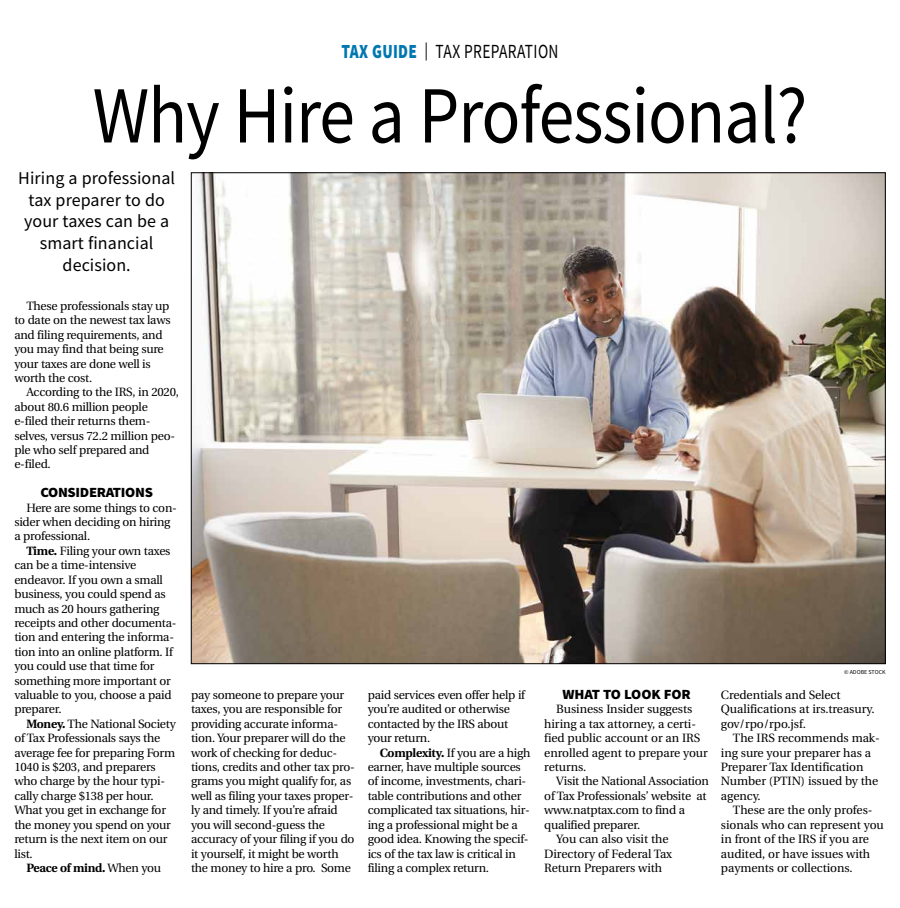
<style>
.page{position:relative;width:900px;height:908px;background:#fff}
.page>*{position:absolute;margin:0;border:0;box-sizing:border-box;transform-origin:0 0}
.t1{font:81px "Source Sans Pro";letter-spacing:-.015em;color:#000;scale:.89 1}
.t2{font:20px "Source Sans Pro";letter-spacing:.025em;color:#000;scale:.77 1}
.t3{font:18px/21.6px "Source Sans Pro";letter-spacing:.005em;color:#000;text-align:center}
.t4{font:900 14px "Source Sans Pro";letter-spacing:-.02em;color:#000;scale:1.05 1}
.t5{font:12px/14.4px "Utopia";letter-spacing:-.02em;color:#000}
.t6{font:700 12px "Utopia";letter-spacing:-.02em;color:#000}
.t7{font:6px "Source Sans Pro";color:#000}
.s1{font-weight:900;color:#0077b1}
.s2{font-size:18px}
.s3{font-weight:700}
.s4{font-weight:400}
</style>
<div class="page">
<img style="left:193px;top:174px;width:691px;height:487px">
<h2 class="t2" style="left:341px;top:39px;width:284px"><span class="s1">TAX GUIDE</span> <span class="s2">|</span> TAX PREPARATION</h2>
<h1 class="t1" style="left:93px;top:64px;width:805px">Why Hire a Professional?</h1>
<h3 class="t3" style="left:18px;top:167px;width:158px">Hiring a professional tax preparer to do your taxes can be a smart financial decision.</h3>
<p class="t5" style="left:14px;top:299px;width:158px;text-indent:12px">These professionals stay up to date on the newest tax laws and filing requirements, and you may find that being sure your taxes are done well is worth the cost.</p>
<p class="t5" style="left:14px;top:385px;width:166px;text-indent:12px">According to the IRS, in 2020, about 80.6 million people e-filed their returns them&shy;selves, versus 72.2 million peo&shy;ple who self prepared and e-filed.</p>
<p class="t4" style="left:40px;top:482px;width:109px">CONSIDERATIONS</p>
<p class="t5" style="left:14px;top:500px;width:164px;text-indent:12px">Here are some things to con&shy;sider when deciding on hiring a professional.</p>
<p class="t5" style="left:14px;top:543px;width:164px;text-indent:12px"><span class="s3">Time.</span> Filing your own taxes can be a time-intensive endeavor. If you own a small business, you could spend as much as 20 hours gathering receipts and other documenta&shy;tion and entering the informa&shy;tion into an online platform. If you could use that time for something more important or valuable to you, choose a paid preparer.</p>
<p class="t5" style="left:14px;top:716px;width:163px;text-indent:12px"><span class="s3">Money.</span> The National Society of Tax Professionals says the average fee for preparing Form<br>1040 is $203, and preparers who charge by the hour typi&shy;cally charge $138 per hour.<br>What you get in exchange for the money you spend on your return is the next item on our list.</p>
<p class="t6" style="left:26px;top:860px;width:136px">Peace of mind. <span class="s4">When you</span></p>
<p class="t5" style="left:191px;top:687px;width:165px">pay someone to prepare your taxes, you are responsible for providing accurate informa&shy;tion. Your preparer will do the work of checking for deduc&shy;tions, credits and other tax pro&shy;grams you might qualify for, as well as filing your taxes proper&shy;ly and timely. If you’re afraid you will second-guess the accuracy of your filing if you do it yourself, it might be worth the money to hire a pro. Some</p>
<p class="t5" style="left:368px;top:687px;width:159px">paid services even offer help if you’re audited or otherwise contacted by the IRS about your return.</p>
<p class="t5" style="left:368px;top:745px;width:164px;text-indent:12px"><span class="s3">Complexity.</span> If you are a high earner, have multiple sources of income, investments, chari&shy;table contributions and other complicated tax situations, hir&shy;ing a professional might be a good idea. Knowing the specif&shy;ics of the tax law is critical in filing a complex return.</p>
<p class="t4" style="left:562px;top:684px;width:124px">WHAT TO LOOK FOR</p>
<p class="t5" style="left:544px;top:702px;width:165px;text-indent:12px">Business Insider suggests hiring a tax attorney, a certi&shy;fied public account or an IRS enrolled agent to prepare your returns.</p>
<p class="t5" style="left:556px;top:774px;width:154px">Visit the National Association</p>
<p class="t5" style="left:544px;top:788px;width:164px">of Tax Professionals’ website at</p>
<p class="t5" style="left:544px;top:803px;width:142px">www.natptax.com to find a</p>
<p class="t5" style="left:544px;top:817px;width:97px">qualified preparer.</p>
<p class="t5" style="left:556px;top:831px;width:114px">You can also visit the</p>
<p class="t5" style="left:544px;top:846px;width:129px">Directory of Federal Tax</p>
<p class="t5" style="left:544px;top:860px;width:119px">Return Preparers with</p>
<p class="t7" style="left:844px;top:668px;width:43px">© ADOBE STOCK</p>
<p class="t5" style="left:721px;top:687px;width:155px">Credentials and Select<br>Qualifications at irs.treasury. gov/rpo/rpo.jsf.</p>
<p class="t5" style="left:721px;top:731px;width:160px;text-indent:12px">The IRS recommends mak&shy;ing sure your preparer has a<br>Preparer Tax Identification<br>Number (PTIN) issued by the agency.</p>
<p class="t5" style="left:721px;top:803px;width:164px;text-indent:12px">These are the only profes&shy;sionals who can represent you in front of the IRS if you are audited, or have issues with payments or collections.</p>
</div>
